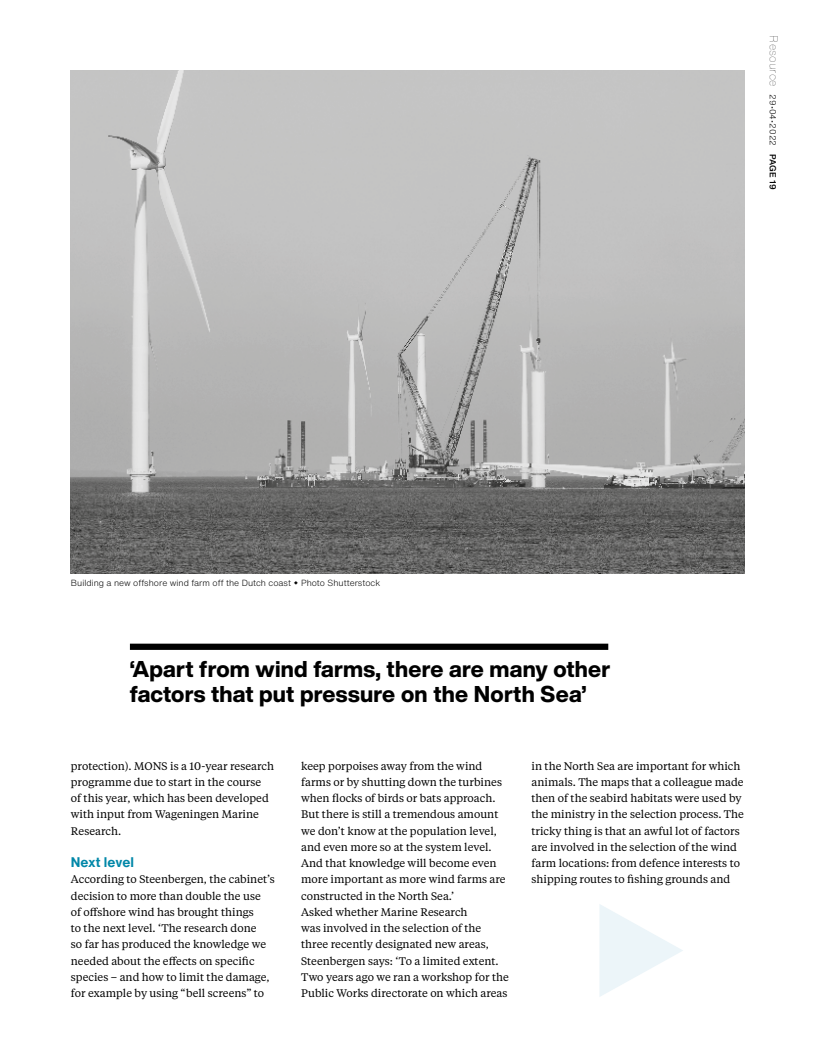
<style>
.page{position:relative;width:815px;height:1063px;background:#fff}
.page>*{position:absolute;margin:0;border:0;box-sizing:border-box;transform-origin:0 0}
.t1{font:800 22.5px/25px "Helvetica Now Display";letter-spacing:.01em;color:#000}
.t2{font:700 13.75px "Helvetica Now Text";color:#0087a8}
.t3{font:11px/16.2px "Tiempos Text";color:#000}
.t4{font:300 8.75px "Helvetica Now Text";color:#000}
.s1{font-weight:100;font-size:11.25px}
.s2{font-weight:500}
</style>
<div class="page">
<img style="left:71px;top:71px;width:673px;height:503px">
<svg style="left:599px;top:904px;width:84px;height:92px"></svg>
<div style="left:130px;top:644px;width:478px;height:6px;background:#000"></div>
<p class="t4" style="left:779px;top:35px;width:156px;rotate:90deg"><span class="s1">Resource</span> 29•04•2022 <span class="s2">PAGE 19</span></p>
<p class="t4" style="left:71px;top:576px;width:311px">Building a new offshore wind farm off the Dutch coast Photo Shutterstock</p>
<h1 class="t1" style="left:130px;top:656px;width:482px">‘Apart from wind farms, there are many other factors that put pressure on the North Sea’</h1>
<p class="t3" style="left:71px;top:757px;width:205px">protection). MONS is a 10-year research programme due to start in the course of this year, which has been developed with input from Wageningen Marine<br>Research.</p>
<p class="t2" style="left:71px;top:852px;width:65px">Next level</p>
<p class="t3" style="left:71px;top:871px;width:205px">According to Steenbergen, the cabinet’s decision to more than double the use<br>of offshore wind has brought things<br>to the next level. ‘The research done<br>so far has produced the knowledge we needed about the effects on specific species – and how to limit the damage, for example by using “bell screens” to</p>
<p class="t3" style="left:301px;top:757px;width:209px">keep porpoises away from the wind farms or by shutting down the turbines when flocks of birds or bats approach.<br>But there is still a tremendous amount we don’t know at the population level, and even more so at the system level.<br>And that knowledge will become even more important as more wind farms are constructed in the North Sea.’<br>Asked whether Marine Research<br>was involved in the selection of the three recently designated new areas, Steenbergen says: ‘To a limited extent.<br>Two years ago we ran a workshop for the Public Works directorate on which areas</p>
<p class="t3" style="left:531px;top:757px;width:214px">in the North Sea are important for which animals. The maps that a colleague made then of the seabird habitats were used by the ministry in the selection process. The tricky thing is that an awful lot of factors are involved in the selection of the wind farm locations: from defence interests to shipping routes to fishing grounds and</p>
</div>
